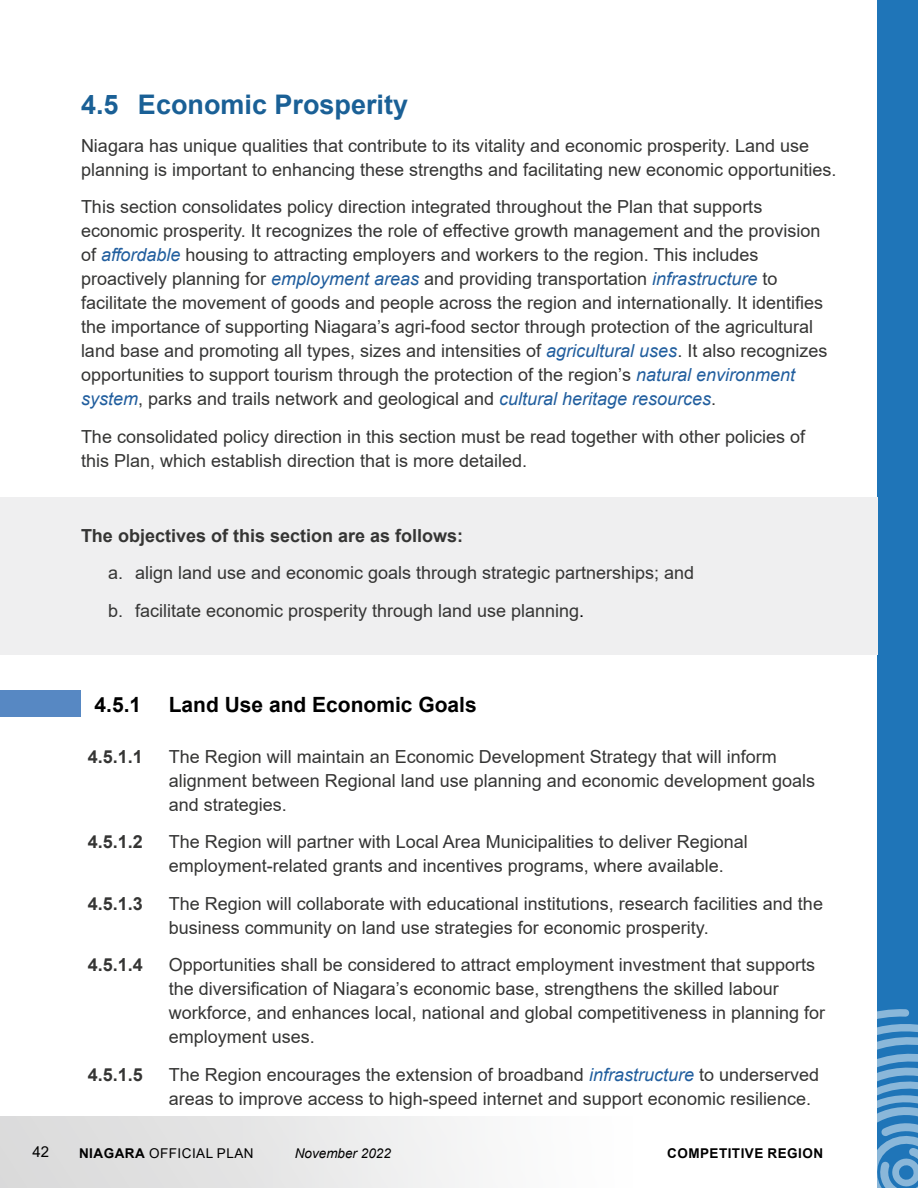
<style>
.page{position:relative;width:918px;height:1188px;background:#fff}
.page>*{position:absolute;margin:0;border:0;box-sizing:border-box;transform-origin:0 0}
.H2_-_0_0{font:700 27px "Arial";color:#1a6096}
.H3_-_0_0_0{font:700 21px "Arial";color:#000}
.Body{font:18px/24px "Arial";color:#353534}
.Body_indent_0_0_0{font:18px/24px "Arial";color:#353534}
.Body-2{font:700 18px "Arial";color:#353534}
.Body_indent_0_0_0-2{font:700 18px "Arial";color:#353534}
.t1{font:15px "Arial";color:#000}
.t2{font:13.5px "Arial";letter-spacing:.035em;color:#000}
.t3{font:700 13.5px "Arial";letter-spacing:.035em;color:#000}
.t4{font:italic 13.5px "Arial";color:#000}
.s1{font-style:italic;color:#215e9e}
.s2{color:#000}
.s3{font-weight:700}
</style>
<div class="page">
<div style="left:0;top:1117px;width:878px;height:71px;background:linear-gradient(to right,#dadadb,#fff)"></div>
<div style="left:878px;top:0;width:40px;height:1188px;background:#1f75b8"></div>
<svg style="left:876px;top:1008px;width:42px;height:180px"></svg>
<div style="left:0;top:497px;width:878px;height:157px;background:#efeff0"></div>
<div style="left:0;top:690px;width:81px;height:26px;background:#5788c3"></div>
<h2 class="H2_-_0_0" style="left:81px;top:86px;width:329px">4.5 Economic Prosperity</h2>
<p class="Body" style="left:81px;top:133px;width:757px">Niagara has unique qualities that contribute to its vitality and economic prosperity. Land use planning is important to enhancing these strengths and facilitating new economic opportunities.</p>
<p class="Body" style="left:81px;top:195px;width:748px">This section consolidates policy direction integrated throughout the Plan that supports economic prosperity. It recognizes the role of effective growth management and the provision of <span class="s1">affordable</span> housing to attracting employers and workers to the region. This includes proactively planning for <span class="s1">employment areas</span> and providing transportation <span class="s1">infrastructure</span> to facilitate the movement of goods and people across the region and internationally. It identifies the importance of supporting Niagara’s agri-food sector through protection of the agricultural land base and promoting all types, sizes and intensities of <span class="s1">agricultural uses</span>. It also recognizes opportunities to support tourism through the protection of the region’s <span class="s1">natural environment system</span>, parks and trails network and geological and <span class="s1">cultural heritage resources</span>.</p>
<p class="Body" style="left:81px;top:424px;width:726px">The consolidated policy direction in this section must be read together with other policies of this Plan, which establish direction that is more detailed.</p>
<p class="Body-2" style="left:81px;top:523px;width:384px">The objectives of this section are as follows:</p>
<p class="Body" style="left:108px;top:561px;width:588px">a. align land use and economic goals through strategic partnerships; and</p>
<p class="Body" style="left:108px;top:598px;width:478px">b. facilitate economic prosperity through land use planning<span class="s2">.</span></p>
<h3 class="H3_-_0_0_0" style="left:94px;top:690px;width:48px">4.5.1</h3>
<h3 class="H3_-_0_0_0" style="left:169px;top:690px;width:310px">Land Use and Economic Goals</h3>
<p class="Body_indent_0_0_0-2" style="left:88px;top:744px;width:57px">4.5.1.1</p>
<p class="Body_indent_0_0_0" style="left:169px;top:744px;width:648px">The Region will maintain an Economic Development Strategy that will inform alignment between Regional land use planning and economic development goals and strategies.</p>
<p class="Body_indent_0_0_0-2" style="left:88px;top:829px;width:57px">4.5.1.2</p>
<p class="Body_indent_0_0_0" style="left:169px;top:830px;width:581px">The Region will partner with Local Area Municipalities to deliver Regional employment-related grants and incentives programs, where available.</p>
<p class="Body_indent_0_0_0-2" style="left:88px;top:891px;width:57px">4.5.1.3</p>
<p class="Body_indent_0_0_0" style="left:169px;top:891px;width:656px">The Region will collaborate with educational institutions, research facilities and the business community on land use strategies for economic prosperity.</p>
<p class="Body_indent_0_0_0-2" style="left:88px;top:952px;width:57px">4.5.1.4</p>
<p class="Body_indent_0_0_0" style="left:169px;top:953px;width:658px">Opportunities shall be considered to attract employment investment that supports the diversification of Niagara’s economic base, strengthens the skilled labour workforce, and enhances local, national and global competitiveness in planning for employment uses.</p>
<p class="Body_indent_0_0_0-2" style="left:88px;top:1062px;width:57px">4.5.1.5</p>
<p class="Body_indent_0_0_0" style="left:169px;top:1062px;width:652px">The Region encourages the extension of broadband <span class="s1">infrastructure</span> to underserved areas to improve access to high-speed internet and support economic resilience.</p>
<p class="t1" style="left:32px;top:1142px;width:18px">42</p>
<p class="t2" style="left:79px;top:1144px;width:176px"><span class="s3">NIAGARA</span> OFFICIAL PLAN</p>
<p class="t4" style="left:295px;top:1144px;width:98px">November 2022</p>
<p class="t3" style="left:667px;top:1144px;width:158px">COMPETITIVE REGION</p>
</div>
